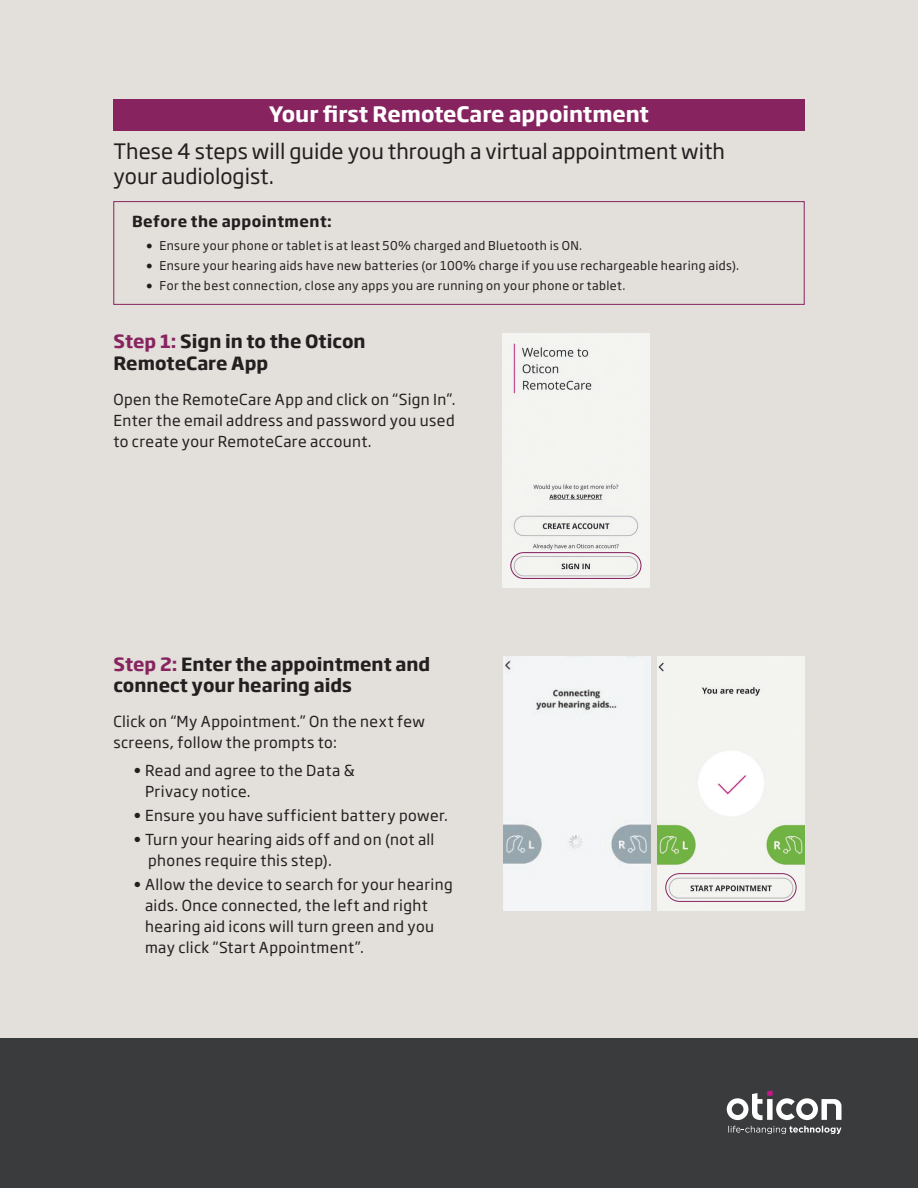
<style>
.page{position:relative;width:918px;height:1188px;background:#e3dfda}
.page>*{position:absolute;margin:0;border:0;box-sizing:border-box;transform-origin:0 0}
.t1{font:21px/25.2px "Soho Gothic Pro";color:#231f20}
.t2{font:700 21px "Soho Gothic Pro";color:#fff}
.t3{font:700 18px/22.5px "Soho Gothic Pro";color:#231f20}
.t4{font:15px/21px "Soho Gothic Pro";letter-spacing:.025em;color:#231f20}
.t5{font:700 15px "Soho Gothic Pro";letter-spacing:.03em;color:#231f20}
.t6{font:12px "Soho Gothic Pro";letter-spacing:.035em;color:#231f20}
.s1{font-size:13.5px}
.s2{color:#872460}
</style>
<div class="page">
<img style="left:503px;top:657px;width:148px;height:254px">
<div style="left:657px;top:657px;width:148px;height:44px;background:#f3f3f0"></div>
<img style="left:657px;top:701px;width:148px;height:164px">
<img style="left:657px;top:865px;width:148px;height:46px">
<div style="left:665px;top:873px;width:131px;height:29px;border:1px solid #872460;border-radius:14px"></div>
<div style="left:113px;top:99px;width:692px;height:31px;background:#872460"></div>
<div style="left:114px;top:201px;width:690px;height:104px;border:1px solid #872460"></div>
<div style="left:0;top:1039px;width:918px;height:149px;background:#3a3b3c"></div>
<svg style="left:727px;top:1090px;width:114px;height:30px"></svg>
<svg style="left:728px;top:1126px;width:113px;height:8px"></svg>
<img style="left:502px;top:334px;width:148px;height:86px">
<img style="left:502px;top:420px;width:148px;height:168px">
<div style="left:510px;top:552px;width:132px;height:27px;border:1px solid #872460;border-radius:13px"></div>
<h1 class="t2" style="left:269px;top:98px;width:382px">Your first RemoteCare appointment</h1>
<h1 class="t1" style="left:113px;top:137px;width:613px">These 4 steps will guide you through a virtual appointment with your audiologist.</h1>
<p class="t5" style="left:132px;top:210px;width:201px">Before the appointment:</p>
<p class="t6" style="left:146px;top:237px;width:438px"><span class="s1">•</span> Ensure your phone or tablet is at least 50% charged and Bluetooth is ON.</p>
<p class="t6" style="left:146px;top:256px;width:595px"><span class="s1">•</span> Ensure your hearing aids have new batteries (or 100% charge if you use rechargeable hearing aids).</p>
<p class="t6" style="left:146px;top:276px;width:481px"><span class="s1">•</span> For the best connection, close any apps you are running on your phone or tablet.</p>
<p class="t3" style="left:113px;top:329px;width:254px"><span class="s2">Step 1:</span> Sign in to the Oticon<br>RemoteCare App</p>
<p class="t4" style="left:113px;top:388px;width:344px;text-align:justify">Open the RemoteCare App and click on “Sign In”.<br>Enter the email address and password you used to create your RemoteCare account.</p>
<p class="t3" style="left:113px;top:652px;width:318px;line-height:21.6px"><span class="s2">Step 2:</span> Enter the appointment and connect your hearing aids</p>
<p class="t4" style="left:113px;top:710px;width:313px">Click on “My Appointment.” On the next few screens, follow the prompts to:</p>
<p class="t4" style="left:145px;top:759px;width:211px;text-indent:-11px">• Read and agree to the Data &amp;<br>Privacy notice.</p>
<p class="t4" style="left:134px;top:804px;width:316px">• Ensure you have sufficient battery power.</p>
<p class="t4" style="left:148px;top:828px;width:288px;text-indent:-15px">• Turn your hearing aids off and on (not all phones require this step).</p>
<p class="t4" style="left:145px;top:874px;width:309px;text-indent:-11px">• Allow the device to search for your hearing aids. Once connected, the left and right hearing aid icons will turn green and you may click “Start Appointment”.</p>
</div>
